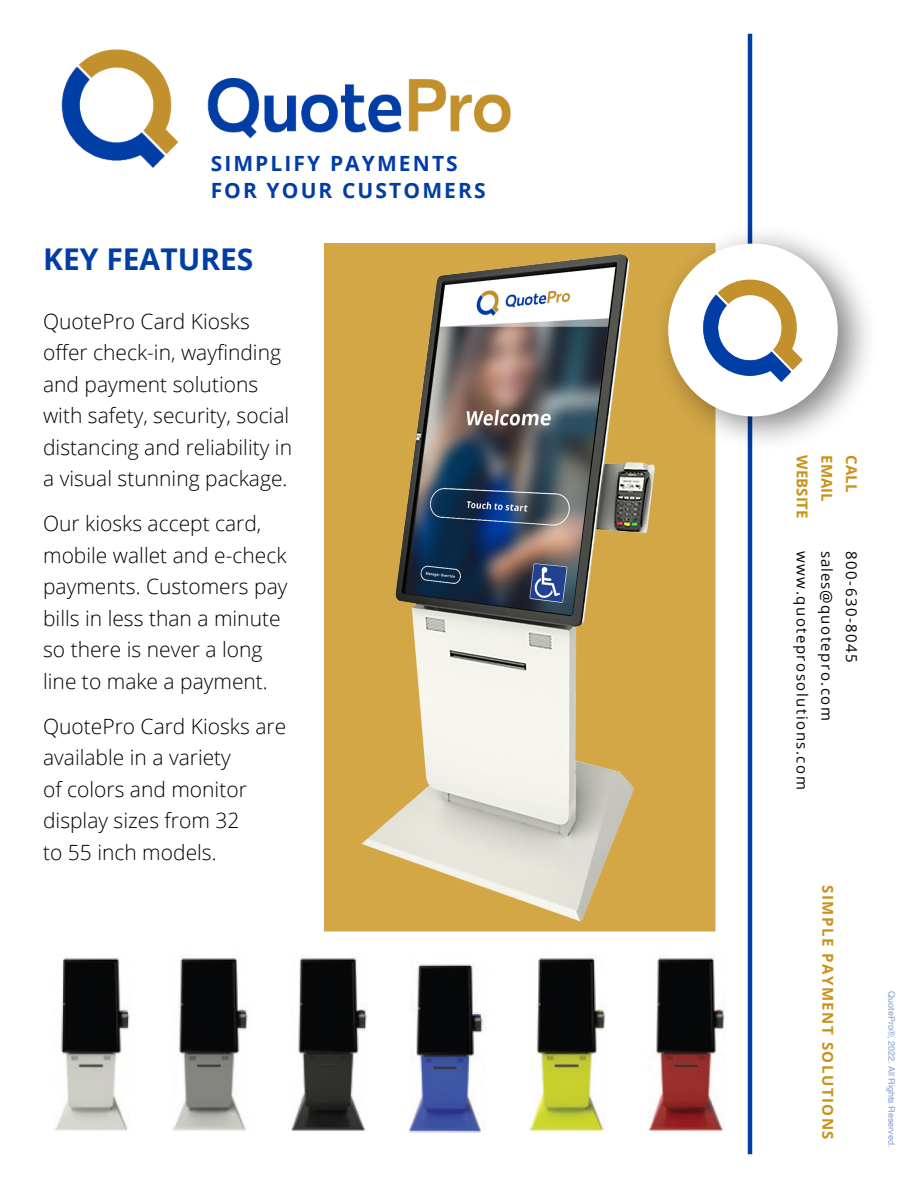
<style>
.page{position:relative;width:918px;height:1188px;background:#fff}
.page>*{position:absolute;margin:0;border:0;box-sizing:border-box;transform-origin:0 0}
.t1{font:700 30px "Open Sans";color:#003da6}
.t2{font:300 21px/31.5px "Open Sans";color:#000}
.t3{font:700 21px/27px "Open Sans";letter-spacing:.1em;color:#003da6}
.t4{font:15px "Open Sans";letter-spacing:.1em;color:#000}
.t5{font:700 15px "Open Sans";letter-spacing:.1em;color:#c89118}
.t6{font:700 15px "Open Sans";color:#c89118}
.t7{font:9px "Helvetica";color:#809ed2}
</style>
<div class="page">
<div style="left:324px;top:243px;width:392px;height:689px;background:#d3a746;border:2px solid #c89118"></div>
<img style="left:61px;top:49px;width:450px;height:119px">
<hr style="left:748px;top:34px;width:4px;height:1120px;background:#003da6">
<div style="left:652px;top:222px;width:228px;height:231px;background:#000;opacity:.5"></div>
<div style="left:669px;top:244px;width:168px;height:172px;background:#fff;border-radius:50%"></div>
<img style="left:688px;top:260px;width:130px;height:134px">
<img style="left:361px;top:254px;width:294px;height:667px">
<img style="left:54px;top:956px;width:671px;height:177px">
<p class="t3" style="left:211px;top:149px;width:276px">SIMPLIFY PAYMENTS<br>FOR YOUR CUSTOMERS</p>
<p class="t1" style="left:43px;top:238px;width:212px">KEY FEATURES</p>
<p class="t2" style="left:43px;top:305px;width:250px">QuotePro Card Kiosks offer check-in, wayfinding and payment solutions with safety, security, social distancing and reliability in a visual stunning package.</p>
<p class="t2" style="left:43px;top:508px;width:246px">Our kiosks accept card, mobile wallet and e-check payments. Customers pay bills in less than a minute so there is never a long line to make a payment.</p>
<p class="t2" style="left:43px;top:710px;width:245px">QuotePro Card Kiosks are available in a variety<br>of colors and monitor display sizes from 32<br>to 55 inch models.</p>
<p class="t6" style="left:813px;top:455px;width:65px;rotate:90deg">WEBSITE</p>
<p class="t4" style="left:812px;top:551px;width:240px;rotate:90deg">www.quoteprosolutions.com</p>
<p class="t5" style="left:837px;top:455px;width:48px;rotate:90deg">EMAIL</p>
<p class="t4" style="left:837px;top:551px;width:171px;rotate:90deg">sales@quotepro.com</p>
<p class="t5" style="left:862px;top:455px;width:38px;rotate:90deg">CALL</p>
<p class="t4" style="left:862px;top:551px;width:113px;rotate:90deg">800-630-8045</p>
<p class="t5" style="left:839px;top:885px;width:256px;rotate:90deg">SIMPLE PAYMENT SOLUTIONS</p>
<p class="t7" style="left:899px;top:991px;width:158px;rotate:90deg">QuotePro®, 2022. All Rights Reserved.</p>
</div>
